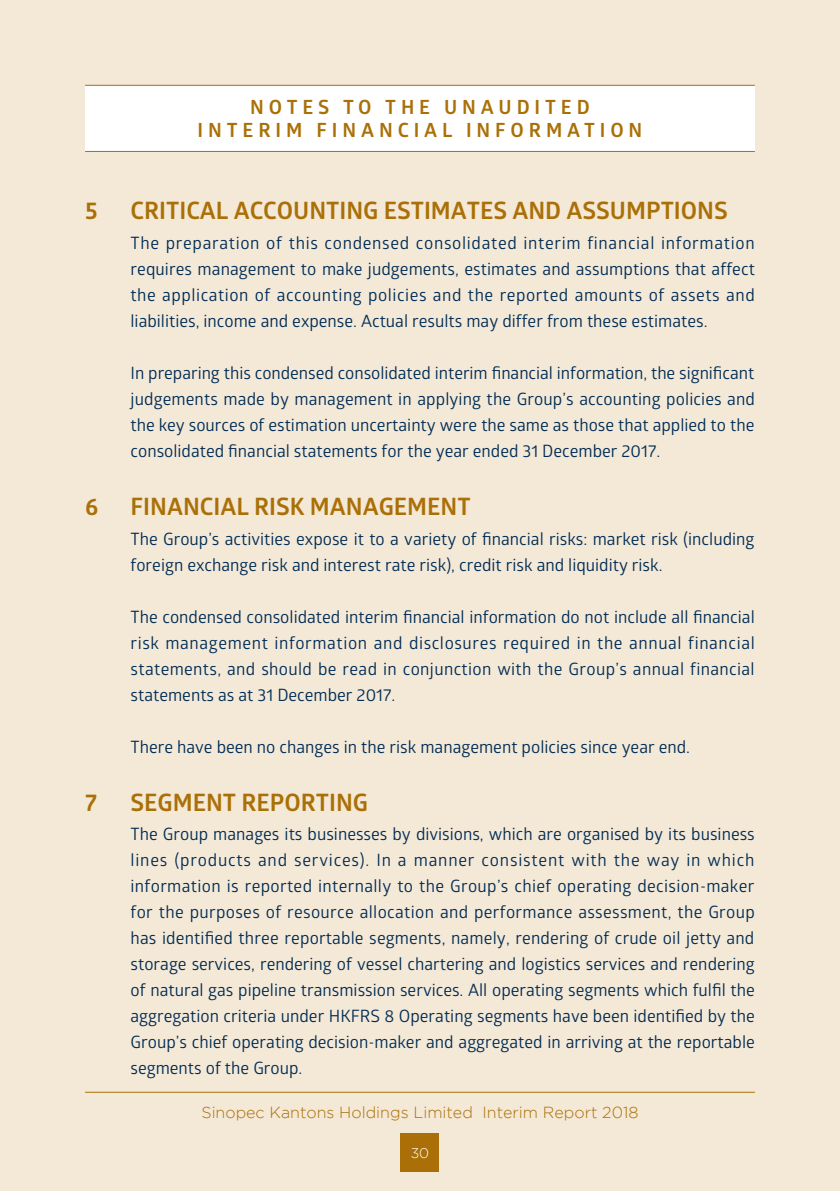
<style>
.page{position:relative;width:840px;height:1191px;background:#fff}
.page>*{position:absolute;margin:0;border:0;box-sizing:border-box;transform-origin:0 0}
.t1{font:700 24px "Glober";color:#aa7007}
.t2{font:700 19.6px/23.6px "Glober";letter-spacing:.25em;color:#aa7007;text-align:center}
.t3{font:17px/26px "Glober";color:#002c55;text-align:justify}
.t4{font:300 16px "Gotham";color:#aa7007}
.t5{font:300 14px "Gotham";color:#fff}
</style>
<div class="page">
<div style="left:0;top:0;width:839px;height:1191px;background:#f4e8d6"></div>
<div style="left:85px;top:86px;width:669px;height:65px;background:#fff"></div>
<hr style="left:85px;top:85px;width:669px;height:1px;background:#aa7007">
<hr style="left:85px;top:151px;width:669px;height:1px;background:#aa7007">
<hr style="left:85px;top:1092px;width:669px;height:1px;background:#aa7007">
<div style="left:400px;top:1133px;width:39px;height:39px;background:#aa7007"></div>
<p class="t2" style="left:197px;top:95px;width:446px">NOTES TO THE UNAUDITED<br>INTERIM FINANCIAL INFORMATION</p>
<h1 class="t1" style="left:85px;top:194px;width:14px">5</h1>
<h1 class="t1" style="left:130px;top:194px;width:27px">CRITICAL</h1>
<h1 class="t1" style="left:233px;top:194px;width:16px">ACCOUNTING</h1>
<h1 class="t1" style="left:383px;top:194px;width:15px">ESTIMATES</h1>
<h1 class="t1" style="left:512px;top:194px;width:17px">AND</h1>
<h1 class="t1" style="left:566px;top:194px;width:16px">ASSUMPTIONS</h1>
<p class="t3" style="left:130px;top:229px;width:625px">The preparation of this condensed consolidated interim financial information requires management to make judgements, estimates and assumptions that affect the application of accounting policies and the reported amounts of assets and liabilities, income and expense. Actual results may differ from these estimates.</p>
<p class="t3" style="left:130px;top:359px;width:625px">In preparing this condensed consolidated interim financial information, the significant judgements made by management in applying the Group’s accounting policies and the key sources of estimation uncertainty were the same as those that applied to the consolidated financial statements for the year ended 31 December 2017.</p>
<h1 class="t1" style="left:85px;top:489px;width:15px">6</h1>
<h1 class="t1" style="left:130px;top:489px;width:27px">FINANCIAL</h1>
<h1 class="t1" style="left:254px;top:489px;width:14px">RISK</h1>
<h1 class="t1" style="left:310px;top:489px;width:17px">MANAGEMENT</h1>
<p class="t3" style="left:130px;top:525px;width:625px">The Group’s activities expose it to a variety of financial risks: market risk (including foreign exchange risk and interest rate risk), credit risk and liquidity risk.</p>
<p class="t3" style="left:130px;top:603px;width:625px">The condensed consolidated interim financial information do not include all financial risk management information and disclosures required in the annual financial statements, and should be read in conjunction with the Group’s annual financial statements as at 31 December 2017.</p>
<p class="t3" style="left:130px;top:733px;width:560px">There have been no changes in the risk management policies since year end.</p>
<h1 class="t1" style="left:85px;top:785px;width:13px">7</h1>
<h1 class="t1" style="left:130px;top:785px;width:30px">SEGMENT</h1>
<h1 class="t1" style="left:241px;top:785px;width:15px">REPORTING</h1>
<p class="t3" style="left:130px;top:820px;width:625px">The Group manages its businesses by divisions, which are organised by its business lines (products and services). In a manner consistent with the way in which information is reported internally to the Group’s chief operating decision-maker for the purposes of resource allocation and performance assessment, the Group has identified three reportable segments, namely, rendering of crude oil jetty and storage services, rendering of vessel chartering and logistics services and rendering of natural gas pipeline transmission services. All operating segments which fulfil the aggregation criteria under HKFRS 8 Operating segments have been identified by the Group’s chief operating decision-maker and aggregated in arriving at the reportable segments of the Group.</p>
<p class="t4" style="left:201px;top:1103px;width:438px">Sinopec Kantons Holdings Limited Interim Report 2018</p>
<p class="t5" style="left:410px;top:1145px;width:20px">30</p>
</div>
